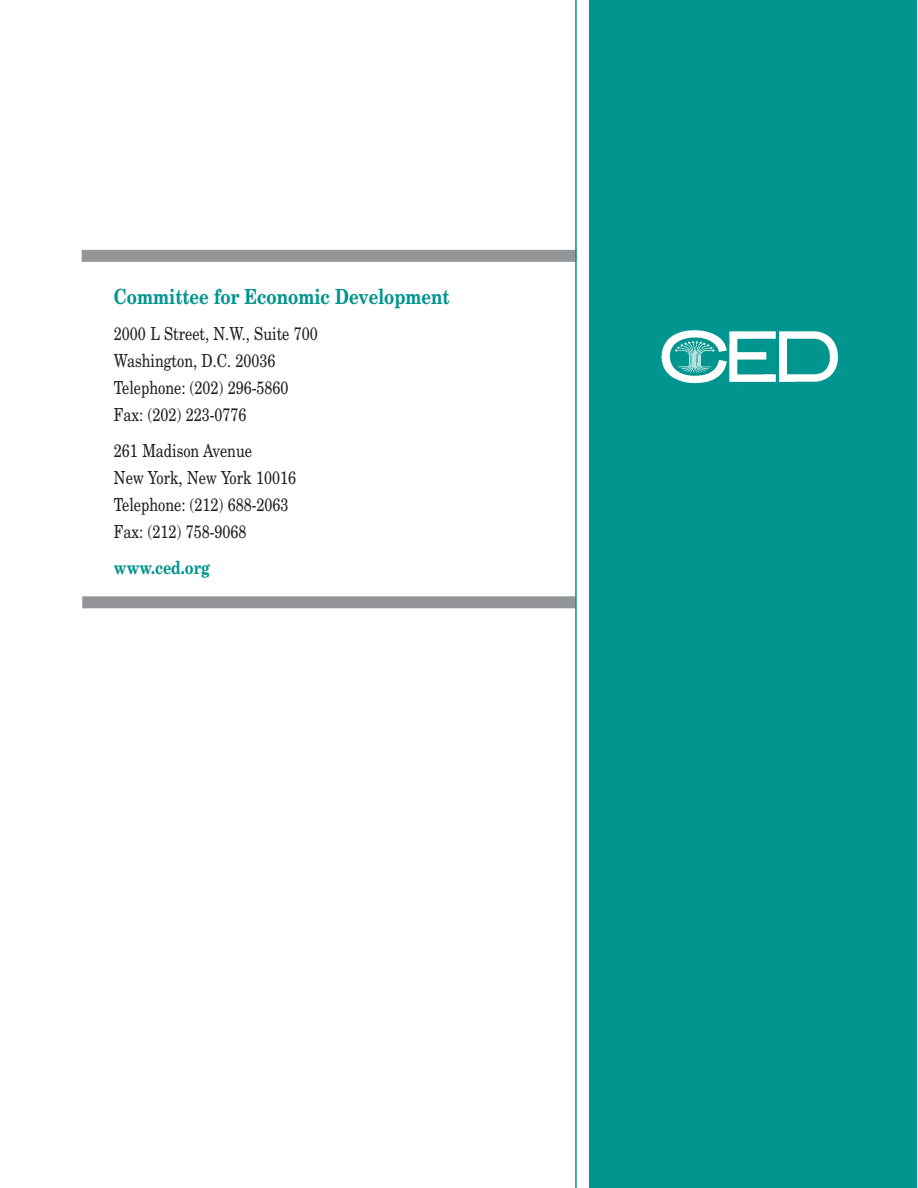
<style>
.page{position:relative;width:918px;height:1188px;background:#fff}
.page>*{position:absolute;margin:0;border:0;box-sizing:border-box;transform-origin:0 0}
.t1{font:700 20.85px "New Century Schlbk";color:#00958e;scale:.8 1}
.t2{font:18px/27px "New Century Schlbk";color:#231f20;scale:.8 1}
.t3{font:700 18px "New Century Schlbk";color:#00958e;scale:.8 1}
</style>
<div class="page">
<div style="left:589px;top:0;width:328px;height:1188px;background:#00958e"></div>
<img style="left:661px;top:330px;width:177px;height:58px">
<div style="left:82px;top:250px;width:495px;height:12px;background:#939598"></div>
<div style="left:82px;top:596px;width:494px;height:12px;background:#939598"></div>
<hr style="left:575px;top:0;width:2px;height:1188px;background:#00958e">
<p class="t1" style="left:114px;top:289px;width:421px">Committee for Economic Development</p>
<p class="t2" style="left:114px;top:322px;width:256px">2000 L Street, N.W., Suite 700<br>Washington, D.C. 20036<br>Telephone: (202) 296-5860<br>Fax: (202) 223-0776</p>
<p class="t2" style="left:114px;top:439px;width:229px">261 Madison Avenue<br>New York, New York 10016<br>Telephone: (212) 688-2063<br>Fax: (212) 758-9068</p>
<p class="t3" style="left:114px;top:561px;width:122px">www.ced.org</p>
</div>
